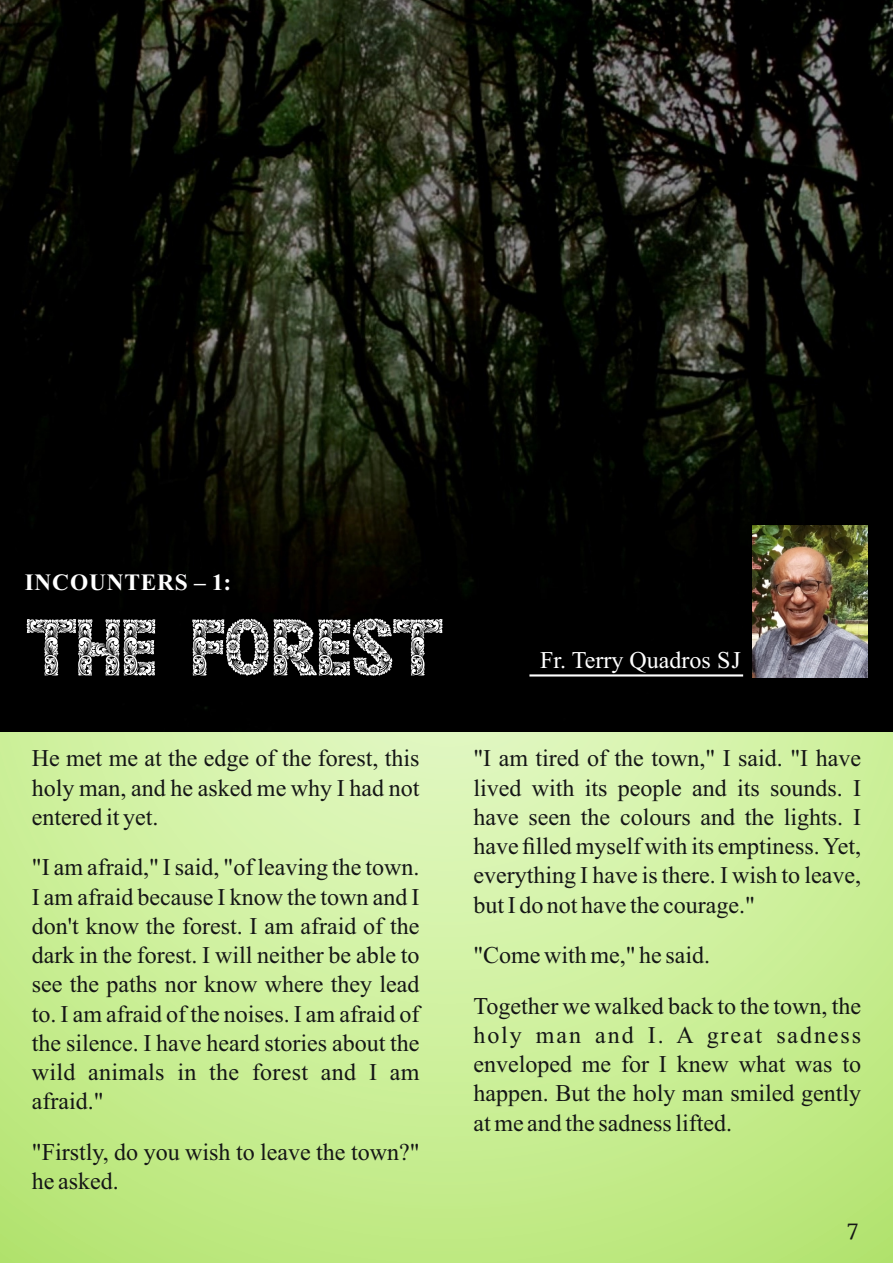
<style>
.page{position:relative;width:893px;height:1263px;background:#fff}
.page>*{position:absolute;margin:0;border:0;box-sizing:border-box;transform-origin:0 0}
.t1{font:80.1px "Balianpersonaluse";letter-spacing:-.04em;color:#fff}
.t2{font:24px/29.2px "Times New Roman";color:#151616;text-align:justify}
.t3{font:24px "Times New Roman";color:#fff}
.t4{font:700 23.4px "Times New Roman";letter-spacing:.035em;color:#fff}
.t5{font:21px "Souvenir";color:#151616}
</style>
<div class="page">
<svg style="left:0;top:731px;width:893px;height:532px;background:#caee97"></svg>
<img style="left:0;top:0;width:893px;height:731px">
<hr style="left:529px;top:674px;width:214px;height:2px;background:#fff">
<img style="left:752px;top:525px;width:116px;height:152px">
<p class="t4" style="left:25px;top:574px;width:208px">INCOUNTERS – 1:</p>
<h1 class="t1" style="left:24px;top:611px;width:422px">THE FOREST</h1>
<p class="t2" style="left:32px;top:746px;width:389px">He met me at the edge of the forest, this holy man, and he asked me why I had not entered it yet.</p>
<p class="t2" style="left:32px;top:855px;width:389px">"I am afraid," I said, "of leaving the town.<br>I am afraid because I know the town and I don't know the forest. I am afraid of the dark in the forest. I will neither be able to see the paths nor know where they lead to. I am afraid of the noises. I am afraid of the silence. I have heard stories about the wild animals in the forest and I am afraid."</p>
<p class="t2" style="left:32px;top:1139px;width:389px">"Firstly, do you wish to leave the town?" he asked.</p>
<p class="t3" style="left:540px;top:651px;width:202px">Fr. Terry Quadros SJ</p>
<p class="t2" style="left:473px;top:746px;width:389px">"I am tired of the town," I said. "I have lived with its people and its sounds. I have seen the colours and the lights. I have filled myself with its emptiness. Yet, everything I have is there. I wish to leave, but I do not have the courage."</p>
<p class="t2" style="left:473px;top:932px;width:389px;line-height:50.6px">"Come with me," he said.<br>Together we walked back to the town, the</p>
<p class="t2" style="left:473px;top:1022px;width:389px">holy man and I. A great sadness enveloped me for I knew what was to happen. But the holy man smiled gently at me and the sadness lifted.</p>
<p class="t5" style="left:846px;top:1223px;width:14px">7</p>
</div>
